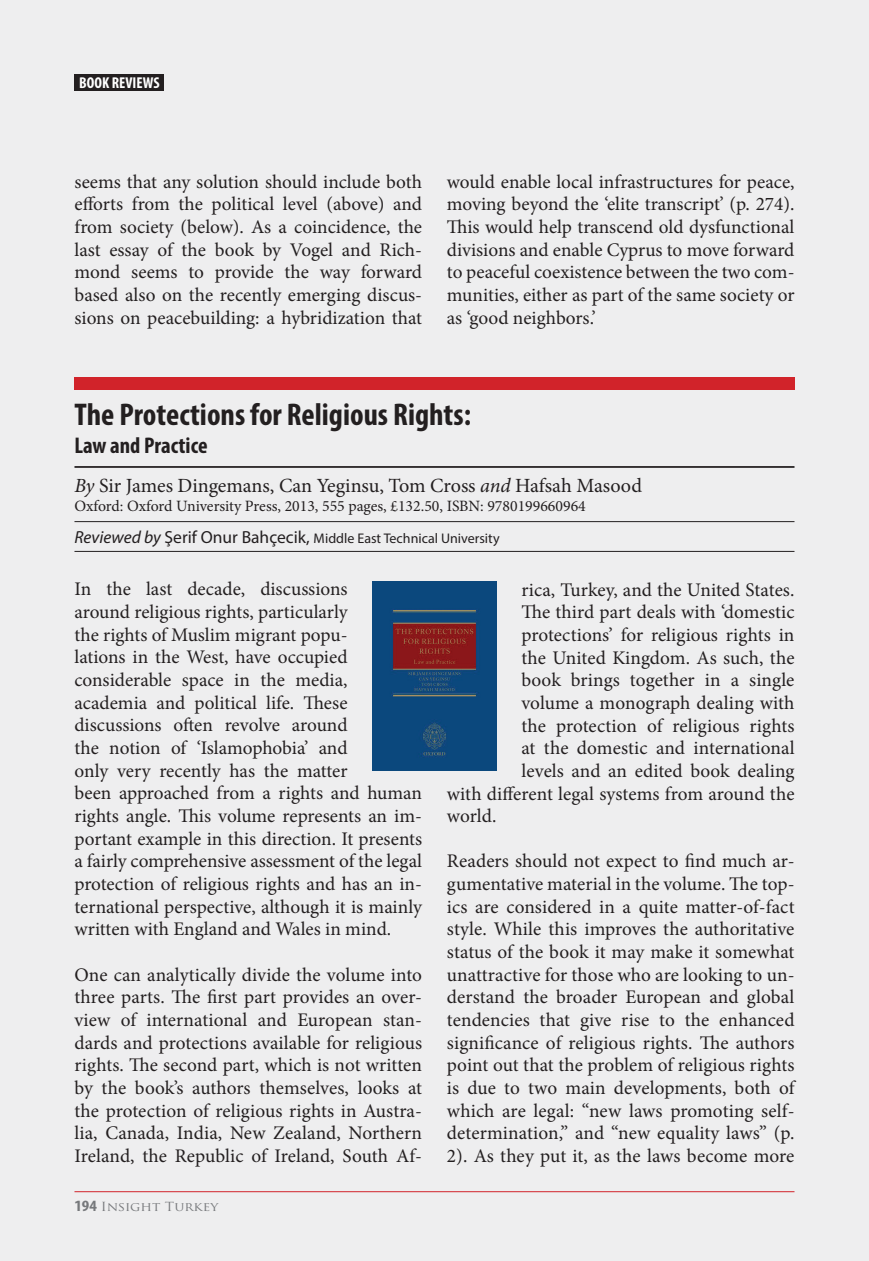
<style>
.page{position:relative;width:869px;height:1261px;background:#fff}
.page>*{position:absolute;margin:0;border:0;box-sizing:border-box;transform-origin:0 0}
.t1{font:700 condensed 31.5px "Myriad Pro";color:#231f20}
.t2{font:700 condensed 22.75px "Myriad Pro";color:#231f20}
.t3{font:20.12px "Minion Pro";letter-spacing:-.005em;color:#231f20}
.t4{font:19.25px/22.6px "Minion Pro";color:#231f20;text-align:justify}
.t5{font:15.75px "Minion Pro";color:#231f20}
.t6{font:700 condensed 15.75px "Myriad Pro";color:#fff}
.t7{font:14px "Myriad Pro";color:#231f20}
.t8{font:12.25px "Trajan Pro";color:#76787b;scale:1.11 1}
.s1{font-style:italic}
.s2{font-style:italic;font-size:17.5px}
.s3{font-size:17.5px}
.s4{font-family:"Myriad Pro";font-weight:700;font-stretch:condensed;font-size:15.75px}
</style>
<div class="page">
<div style="left:0;top:0;width:868px;height:1260px;background:#eeeeef"></div>
<div style="left:74px;top:74px;width:90px;height:17px;background:#231f20"></div>
<hr style="left:74px;top:1190px;width:720px;height:1px;background:#d1232a">
<hr style="left:74px;top:521px;width:720px;height:1px;background:#231f20">
<hr style="left:74px;top:551px;width:720px;height:1px;background:#231f20">
<hr style="left:74px;top:466px;width:720px;height:1px;background:#231f20">
<div style="left:74px;top:377px;width:720px;height:13px;background:#d1232a"></div>
<img style="left:372px;top:581px;width:124px;height:189px">
<p class="t6" style="left:79px;top:73px;width:82px">BOOK REVIEWS</p>
<p class="t4" style="left:74px;top:170px;width:349px">seems that any solution should include both efforts from the political level (above) and from society (below). As a coincidence, the last essay of the book by Vogel and Rich&shy;mond seems to provide the way forward based also on the recently emerging discus&shy;sions on peacebuilding: a hybridization that</p>
<p class="t4" style="left:446px;top:170px;width:349px">would enable local infrastructures for peace, moving beyond the ‘elite transcript’ (p. 274).<br>This would help transcend old dysfunctional divisions and enable Cyprus to move forward to peaceful coexistence between the two com&shy;munities, either as part of the same society or as ‘good neighbors.’</p>
<h1 class="t1" style="left:74px;top:395px;width:398px">The Protections for Religious Rights:</h1>
<p class="t2" style="left:74px;top:431px;width:134px">Law and Practice</p>
<p class="t3" style="left:74px;top:472px;width:569px"><span class="s1">By</span> Sir James Dingemans, Can Yeginsu, Tom Cross <span class="s1">and</span> Hafsah Masood</p>
<p class="t5" style="left:74px;top:495px;width:512px">Oxford: Oxford University Press, 2013, 555 pages, £132.50, ISBN: 9780199660964</p>
<p class="t7" style="left:74px;top:529px;width:426px"><span class="s2">Reviewed by</span> <span class="s3">Şerif Onur Bahçecik,</span> Middle East Technical University</p>
<p class="t4" style="left:74px;top:578px;width:349px;text-align:left">In the last decade, discussions<br>around religious rights, particularly<br>the rights of Muslim migrant popu-<br>lations in the West, have occupied considerable space in the media, academia and political life. These discussions often revolve around<br>the notion of ‘Islamophobia’ and<br>only very recently has the matter<br>been approached from a rights and human rights angle. This volume represents an im&shy;portant example in this direction. It presents a fairly comprehensive assessment of the legal protection of religious rights and has an in&shy;ternational perspective, although it is mainly written with England and Wales in mind.</p>
<p class="t4" style="left:74px;top:962px;width:349px">One can analytically divide the volume into three parts. The first part provides an over&shy;view of international and European stan&shy;dards and protections available for religious rights. The second part, which is not written by the book’s authors themselves, looks at the protection of religious rights in Austra&shy;lia, Canada, India, New Zealand, Northern Ireland, the Republic of Ireland, South Af-</p>
<p class="t4" style="left:521px;top:578px;width:274px">rica, Turkey, and the United States.</p>
<p class="t4" style="left:521px;top:600px;width:274px">The third part deals with ‘domestic</p>
<p class="t4" style="left:521px;top:623px;width:274px">protections’ for religious rights in</p>
<p class="t4" style="left:521px;top:646px;width:274px">the United Kingdom. As such, the</p>
<p class="t4" style="left:521px;top:668px;width:274px">book brings together in a single</p>
<p class="t4" style="left:521px;top:691px;width:274px">volume a monograph dealing with</p>
<p class="t4" style="left:521px;top:714px;width:274px">the protection of religious rights</p>
<p class="t4" style="left:521px;top:736px;width:274px">at the domestic and international</p>
<p class="t4" style="left:521px;top:759px;width:274px">levels and an edited book dealing</p>
<p class="t4" style="left:446px;top:782px;width:349px">with different legal systems from around the</p>
<p class="t4" style="left:446px;top:804px;width:51px">world.</p>
<p class="t4" style="left:446px;top:849px;width:349px">Readers should not expect to find much ar&shy;gumentative material in the volume. The top&shy;ics are considered in a quite matter-of-fact style. While this improves the authoritative status of the book it may make it somewhat unattractive for those who are looking to un&shy;derstand the broader European and global tendencies that give rise to the enhanced significance of religious rights. The authors point out that the problem of religious rights is due to two main developments, both of which are legal: “new laws promoting self&shy;determination,” and “new equality laws” (p.<br>2). As they put it, as the laws become more</p>
<p class="t8" style="left:74px;top:1198px;width:131px"><span class="s4">194</span> Insight Turkey</p>
</div>
